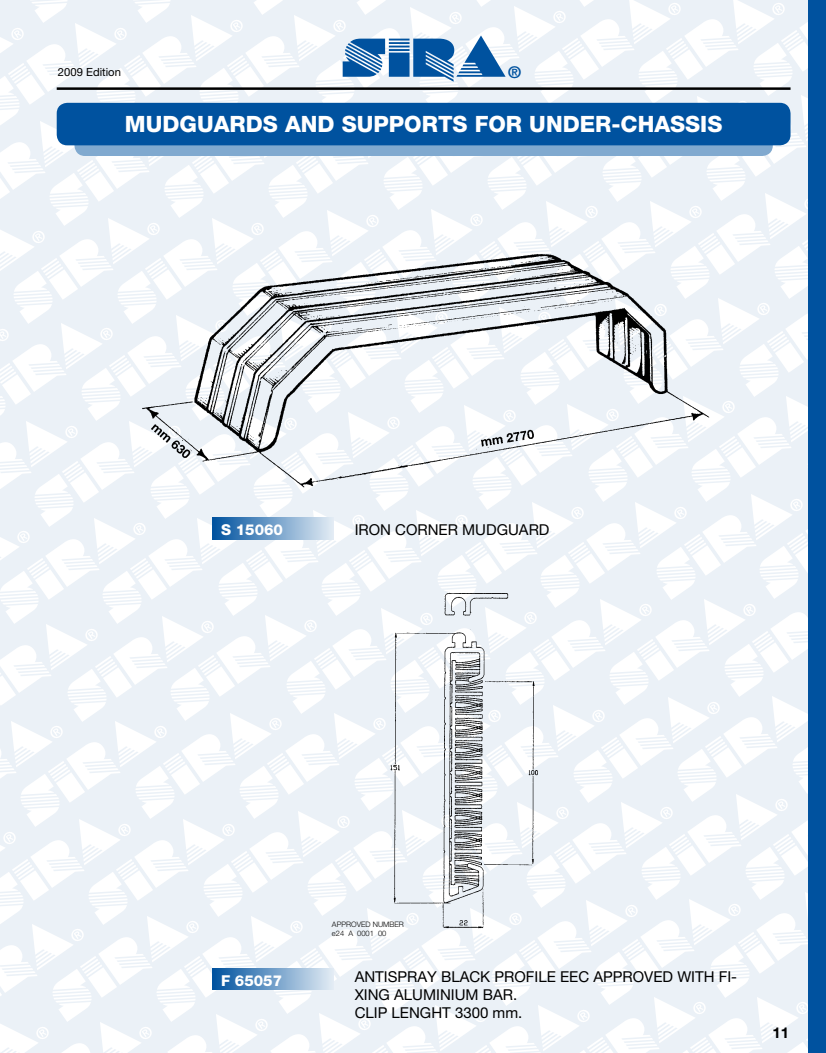
<style>
.page{position:relative;width:826px;height:1053px;background:#fff}
.page>*{position:absolute;margin:0;border:0;box-sizing:border-box;transform-origin:0 0}
.t1{font:56.88px "Cg Sinaloa";color:#00529f;scale:1.1 1}
.t2{font:800 22.5px "Helvetica Neue";color:#fff}
.t3{font:700 16.25px "Helvetica Neue";color:#00529f}
.t4{font:15px/18px "Helvetica Neue";color:#000}
.t5{font:800 15px "Helvetica Neue";color:#fff}
.t6{font:700 15px "Helvetica Neue";color:#000}
.t7{font:11.25px "Helvetica Neue";color:#000}
.t8{font:300 7.5px/8.8px "Helvetica Neue";color:#000}
</style>
<div class="page">
<div style="left:0;top:0;width:815px;height:1052px;background:linear-gradient(to right,#f1f5f9,#f1f5fa)"></div>
<div style="left:808px;top:0;width:18px;height:1052px;background:#00529f"></div>
<div style="left:74px;top:113px;width:698px;height:43px;background:#80a9cf;border-radius:11px"></div>
<div style="left:57px;top:103px;width:733px;height:42px;background:#00529f;border-radius:11px"></div>
<hr style="left:57px;top:87px;width:733px;height:3px;background:#000">
<img style="left:128px;top:243px;width:584px;height:262px">
<img style="left:325px;top:587px;width:217px;height:353px">
<div style="left:213px;top:517px;width:120px;height:22px;background:linear-gradient(to right,#00529f,#e0eaf3)"></div>
<div style="left:213px;top:968px;width:120px;height:21px;background:linear-gradient(to right,#00529f,#e0eaf3)"></div>
<h1 class="t1" style="left:341px;top:23px;width:152px">SIRA</h1>
<p class="t3" style="left:508px;top:62px;width:14px">®</p>
<h2 class="t2" style="left:125px;top:111px;width:599px">MUDGUARDS AND SUPPORTS FOR UNDER-CHASSIS</h2>
<p class="t7" style="left:58px;top:65px;width:64px">2009 Edition</p>
<p class="t5" style="left:221px;top:520px;width:63px">S 15060</p>
<p class="t4" style="left:355px;top:520px;width:196px">IRON CORNER MUDGUARD</p>
<p class="t8" style="left:332px;top:920px;width:73px">APPROVED NUMBER e24 A 0001 00</p>
<p class="t5" style="left:221px;top:971px;width:63px">F 65057</p>
<p class="t4" style="left:355px;top:967px;width:384px">ANTISPRAY BLACK PROFILE EEC APPROVED WITH FI-<br>XING ALUMINIUM BAR.<br>CLIP LENGHT 3300 mm.</p>
<p class="t6" style="left:772px;top:1022px;width:18px">11</p>
</div>
